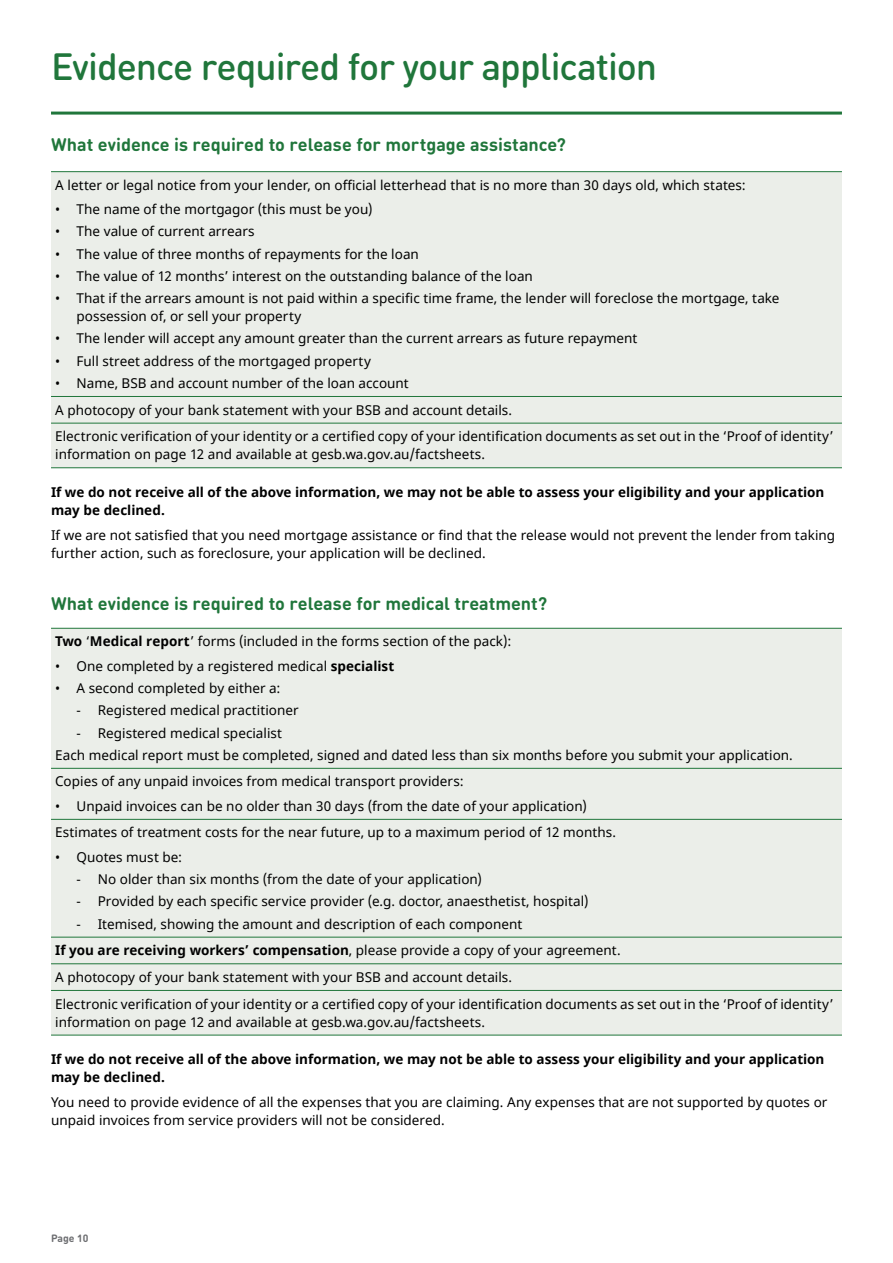
<style>
.page{position:relative;width:893px;height:1263px;background:#fff}
.page>*{position:absolute;margin:0;border:0;box-sizing:border-box;transform-origin:0 0}
.t1{font:500 37.5px "DIN Round Pro";letter-spacing:-.03em;color:#20763b}
.t2{font:700 18px "DIN Round Pro";color:#20763b}
.t3{font:13.5px/26.7px "Noto Sans";letter-spacing:.005em;color:#000}
.t4{font:700 13.5px/18px "Noto Sans";color:#000}
.t5{font:700 10.5px "DIN Round Pro";color:#6d6e71}
.s1{font-weight:700}
</style>
<div class="page">
<hr style="left:51px;top:112px;width:791px;height:3px;background:#20763b">
<div style="left:51px;top:172px;width:791px;height:295px;background:#ebeee9"></div>
<hr style="left:51px;top:171px;width:791px;height:1px;background:#20763b">
<hr style="left:51px;top:396px;width:791px;height:1px;background:#20763b">
<hr style="left:51px;top:423px;width:791px;height:1px;background:#20763b">
<hr style="left:51px;top:467px;width:791px;height:1px;background:#20763b">
<div style="left:51px;top:629px;width:791px;height:406px;background:#ebeee9"></div>
<hr style="left:51px;top:628px;width:791px;height:1px;background:#20763b">
<hr style="left:51px;top:768px;width:791px;height:1px;background:#20763b">
<hr style="left:51px;top:819px;width:791px;height:1px;background:#20763b">
<hr style="left:51px;top:937px;width:791px;height:1px;background:#20763b">
<hr style="left:51px;top:963px;width:791px;height:1px;background:#20763b">
<hr style="left:51px;top:990px;width:791px;height:1px;background:#20763b">
<hr style="left:51px;top:1035px;width:791px;height:1px;background:#20763b">
<h1 class="t1" style="left:51px;top:41px;width:608px">Evidence required for your application</h1>
<h2 class="t2" style="left:51px;top:132px;width:516px">What evidence is required to release for mortgage assistance?</h2>
<p class="t3" style="left:55px;top:172px;width:692px">A letter or legal notice from your lender, on official letterhead that is no more than 30 days old, which states:</p>
<p class="t3" style="left:55px;top:196px;width:319px">• The name of the mortgagor (this must be you)</p>
<p class="t3" style="left:55px;top:219px;width:201px">• The value of current arrears</p>
<p class="t3" style="left:55px;top:241px;width:365px">• The value of three months of repayments for the loan</p>
<p class="t3" style="left:55px;top:263px;width:479px">• The value of 12 months’ interest on the outstanding balance of the loan</p>
<p class="t3" style="left:77px;top:290px;width:704px;line-height:18px;text-indent:-21px">• That if the arrears amount is not paid within a specific time frame, the lender will foreclose the mortgage, take possession of, or sell your property</p>
<p class="t3" style="left:55px;top:326px;width:584px">• The lender will accept any amount greater than the current arrears as future repayment</p>
<p class="t3" style="left:55px;top:348px;width:317px">• Full street address of the mortgaged property</p>
<p class="t3" style="left:55px;top:370px;width:780px">• Name, BSB and account number of the loan account<br>A photocopy of your bank statement with your BSB and account details.<br>Electronic verification of your identity or a certified copy of your identification documents as set out in the ‘Proof of identity’</p>
<p class="t3" style="left:55px;top:441px;width:431px">information on page 12 and available at gesb.wa.gov.au/factsheets.</p>
<p class="t4" style="left:51px;top:484px;width:775px">If we do not receive all of the above information, we may not be able to assess your eligibility and your application may be declined.</p>
<p class="t3" style="left:51px;top:526px;width:786px;line-height:18px">If we are not satisfied that you need mortgage assistance or find that the release would not prevent the lender from taking further action, such as foreclosure, your application will be declined.</p>
<h2 class="t2" style="left:51px;top:591px;width:498px">What evidence is required to release for medical treatment?</h2>
<p class="t3" style="left:55px;top:629px;width:458px"><span class="s1">Two</span> ‘<span class="s1">Medical report</span>’ forms (included in the forms section of the pack):</p>
<p class="t3" style="left:55px;top:653px;width:341px">• One completed by a registered medical <span class="s1">specialist</span></p>
<p class="t3" style="left:55px;top:675px;width:227px">• A second completed by either a:</p>
<p class="t3" style="left:98px;top:697px;width:202px">Registered medical practitioner</p>
<p class="t3" style="left:98px;top:720px;width:186px">Registered medical specialist</p>
<p class="t3" style="left:55px;top:742px;width:739px">Each medical report must be completed, signed and dated less than six months before you submit your application.</p>
<p class="t3" style="left:55px;top:769px;width:410px">Copies of any unpaid invoices from medical transport providers:</p>
<p class="t3" style="left:55px;top:793px;width:562px">• Unpaid invoices can be no older than 30 days (from the date of your application)<br>Estimates of treatment costs for the near future, up to a maximum period of 12 months.</p>
<p class="t3" style="left:98px;top:846px;width:492px;line-height:22.2px;text-indent:-43px">• Quotes must be:<br>No older than six months (from the date of your application)<br>Provided by each specific service provider (e.g. doctor, anaesthetist, hospital)<br>Itemised, showing the amount and description of each component</p>
<p class="t3" style="left:55px;top:937px;width:780px"><span class="s1">If you are receiving workers’ compensation</span>, please provide a copy of your agreement.<br>A photocopy of your bank statement with your BSB and account details.<br>Electronic verification of your identity or a certified copy of your identification documents as set out in the ‘Proof of identity’</p>
<p class="t3" style="left:55px;top:1009px;width:431px">information on page 12 and available at gesb.wa.gov.au/factsheets.</p>
<p class="t4" style="left:51px;top:1051px;width:775px">If we do not receive all of the above information, we may not be able to assess your eligibility and your application may be declined.</p>
<p class="t3" style="left:51px;top:1093px;width:778px;line-height:18px">You need to provide evidence of all the expenses that you are claiming. Any expenses that are not supported by quotes or unpaid invoices from service providers will not be considered.</p>
<p class="t5" style="left:51px;top:1230px;width:39px">Page 10</p>
</div>
